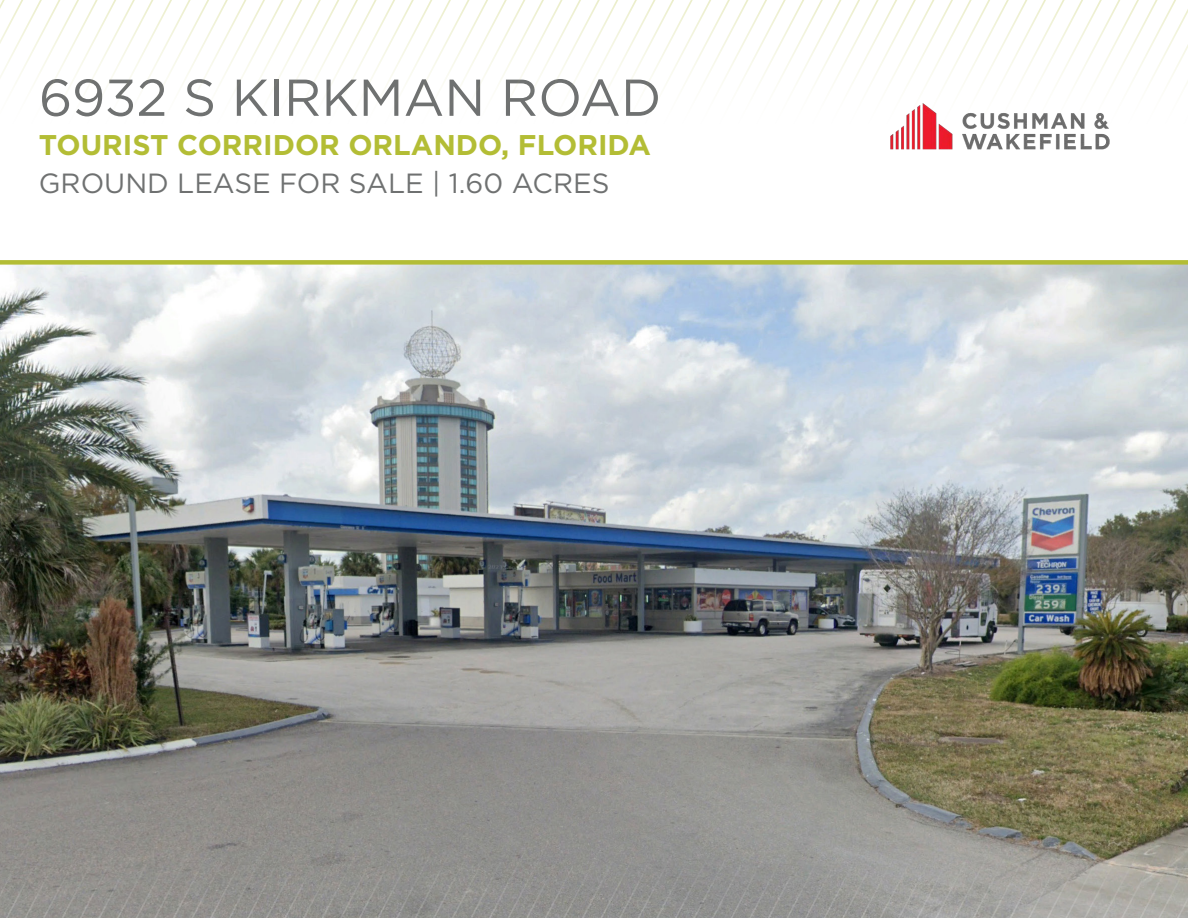
<style>
.page{position:relative;width:1188px;height:918px;background:#fff}
.page>*{position:absolute;margin:0;border:0;box-sizing:border-box;transform-origin:0 0}
.Section_Head{font:51.75px "Gotham";color:#6f7171}
.Section_Head-2{font:700 28.5px "Gotham";color:#b3bd35}
.t1{font:27.75px "Gotham";color:#6f7171}
</style>
<div class="page">
<img style="left:0;top:265px;width:1188px;height:561px">
<svg style="left:0;top:826px;width:1188px;height:92px;background:#95948f"></svg>
<img style="left:890px;top:133px;width:220px;height:17px">
<svg style="left:0;top:0;width:1188px;height:133px"></svg>
<div style="left:0;top:260px;width:1188px;height:5px;background:#b3bd35"></div>
<p class="Section_Head" style="left:39px;top:64px;width:624px">6932 S KIRKMAN ROAD</p>
<p class="Section_Head-2" style="left:39px;top:126px;width:614px">TOURIST CORRIDOR ORLANDO, FLORIDA</p>
<p class="t1" style="left:39px;top:166px;width:572px">GROUND LEASE FOR SALE | 1.60 ACRES</p>
</div>
